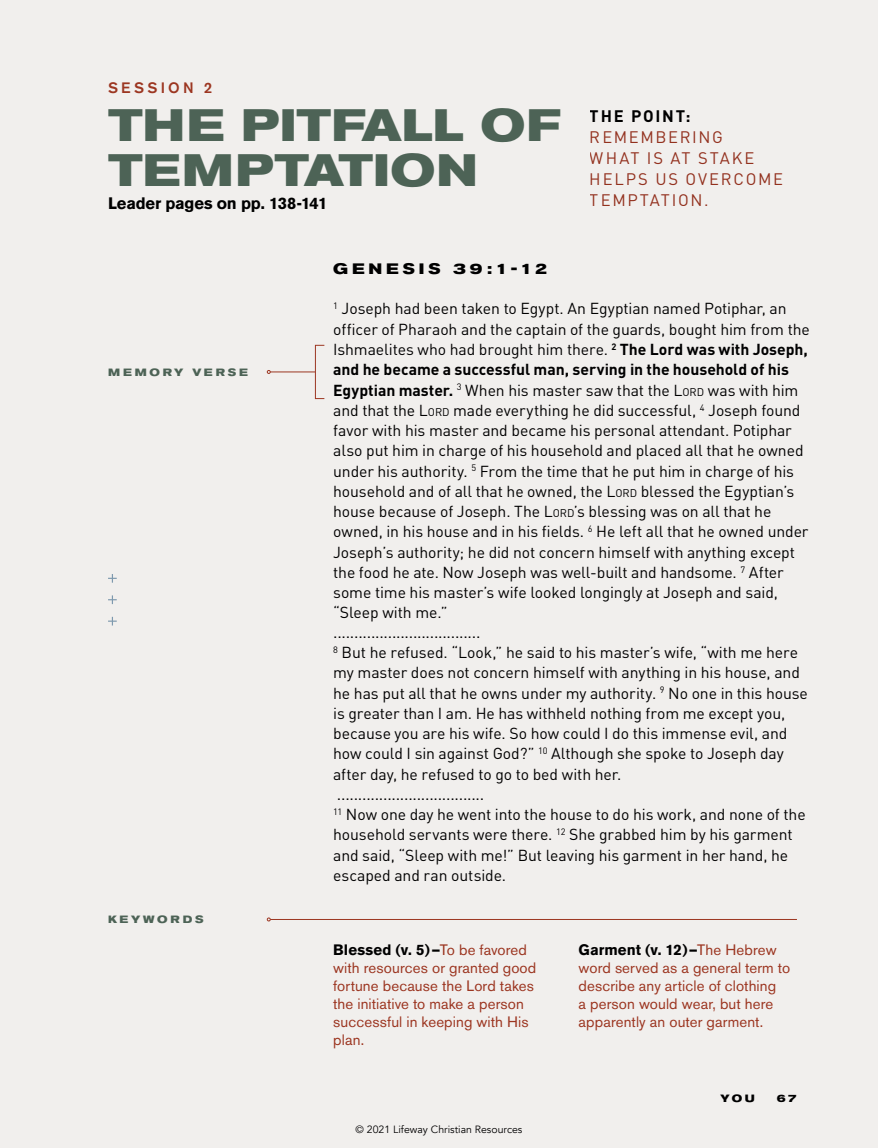
<style>
.page{position:relative;width:878px;height:1148px;background:#efecea}
.page>*{position:absolute;margin:0;border:0;box-sizing:border-box;transform-origin:0 0}
.t1{font:700 expanded 45px/45px "Akzidenz Grotesk BE";color:#4d6356}
.t2{font:16.5px "DIN";color:#000}
.t3{font:16.5px/21px "DIN";letter-spacing:.1em;color:#9c3621}
.t4{font:700 16.5px "Akzidenz Grotesk BE";letter-spacing:-.01em;color:#000}
.t5{font:700 16.5px "DIN";letter-spacing:.105em;color:#000}
.t6{font:15.75px/20.2px "DIN";letter-spacing:-.005em;color:#000}
.t7{font:15px/18px "Akzidenz Grotesk BE";letter-spacing:.01em;color:#9c3621}
.t8{font:700 expanded 15px "Akzidenz Grotesk BE";letter-spacing:.26em;color:#000}
.t9{font:500 15px "Akzidenz Grotesk BE";letter-spacing:.215em;color:#9c3621}
.t10{font:10.5px "Avenir";color:#000}
.t11{font:700 expanded 10.5px "Akzidenz Grotesk BE";letter-spacing:.26em;color:#4d6356}
.t12{font:700 expanded 10.5px "Akzidenz Grotesk BE";color:#000}
.s1{font-weight:700}
.s2{font-size:10.95px}
.s3{font-weight:700;color:#000}
</style>
<div class="page">
<svg style="left:108px;top:574px;width:9px;height:51px"></svg>
<div style="left:315px;top:345px;width:10px;height:54px;border:1px solid #9c3621"></div>
<hr style="left:270px;top:371px;width:45px;height:1px;background:#9c3621">
<svg style="left:267px;top:370px;width:4px;height:4px"></svg>
<hr style="left:270px;top:919px;width:526px;height:1px;background:#9c3621">
<svg style="left:267px;top:917px;width:4px;height:4px"></svg>
<p class="t9" style="left:108px;top:78px;width:106px">SESSION 2</p>
<h1 class="t1" style="left:108px;top:104px;width:454px">THE PITFALL OF<br>TEMPTATION</h1>
<p class="t4" style="left:108px;top:194px;width:221px">Leader pages on pp. 138-141</p>
<p class="t5" style="left:590px;top:105px;width:102px">THE POINT:</p>
<p class="t3" style="left:590px;top:126px;width:195px">REMEMBERING<br>WHAT IS AT STAKE<br>HELPS US OVERCOME<br>TEMPTATION.</p>
<p class="t11" style="left:108px;top:366px;width:141px">MEMORY VERSE</p>
<p class="t11" style="left:108px;top:913px;width:97px">KEYWORDS</p>
<p class="t8" style="left:333px;top:260px;width:216px">GENESIS 39:1-12</p>
<p class="t6" style="left:333px;top:298px;width:478px"><sup>1</sup> Joseph had been taken to Egypt. An Egyptian named Potiphar, an officer of Pharaoh and the captain of the guards, bought him from the Ishmaelites who had brought him there. <sup>2</sup> <span class="s1">The Lord was with Joseph, and he became a successful man, serving in the household of his Egyptian master.</span> <sup>3</sup> When his master saw that the L<span class="s2">ORD</span> was with him and that the L<span class="s2">ORD</span> made everything he did successful, <sup>4</sup> Joseph found favor with his master and became his personal attendant. Potiphar also put him in charge of his household and placed all that he owned under his authority. <sup>5</sup> From the time that he put him in charge of his household and of all that he owned, the L<span class="s2">ORD</span> blessed the Egyptian’s house because of Joseph. The L<span class="s2">ORD</span>’s blessing was on all that he owned, in his house and in his fields. <sup>6</sup> He left all that he owned under Joseph’s authority; he did not concern himself with anything except the food he ate. Now Joseph was well-built and handsome. <sup>7</sup> After some time his master’s wife looked longingly at Joseph and said, “Sleep with me.”</p>
<p class="t2" style="left:333px;top:621px;width:149px">...................................</p>
<p class="t6" style="left:333px;top:642px;width:476px"><sup>8</sup> But he refused. “Look,” he said to his master’s wife, “with me here my master does not concern himself with anything in his house, and he has put all that he owns under my authority. <sup>9</sup> No one in this house is greater than I am. He has withheld nothing from me except you, because you are his wife. So how could I do this immense evil, and how could I sin against God?” <sup>10</sup> Although she spoke to Joseph day after day, he refused to go to bed with her.</p>
<p class="t2" style="left:337px;top:783px;width:149px">...................................</p>
<p class="t6" style="left:333px;top:804px;width:474px"><sup>11</sup> Now one day he went into the house to do his work, and none of the household servants were there. <sup>12</sup> She grabbed him by his garment and said, “Sleep with me!” But leaving his garment in her hand, he escaped and ran outside.</p>
<p class="t7" style="left:333px;top:940px;width:205px"><span class="s3">Blessed (v. 5)—</span>To be favored with resources or granted good fortune because the Lord takes the initiative to make a person successful in keeping with His plan.</p>
<p class="t7" style="left:578px;top:940px;width:213px"><span class="s3">Garment (v. 12)—</span>The Hebrew word served as a general term to describe any article of clothing<br>a person would wear, but here apparently an outer garment.</p>
<p class="t10" style="left:355px;top:1122px;width:168px">© 2021 Lifeway Christian Resources</p>
<p class="t12" style="left:720px;top:1092px;width:36px">YOU</p>
<p class="t12" style="left:776px;top:1092px;width:22px">67</p>
</div>
